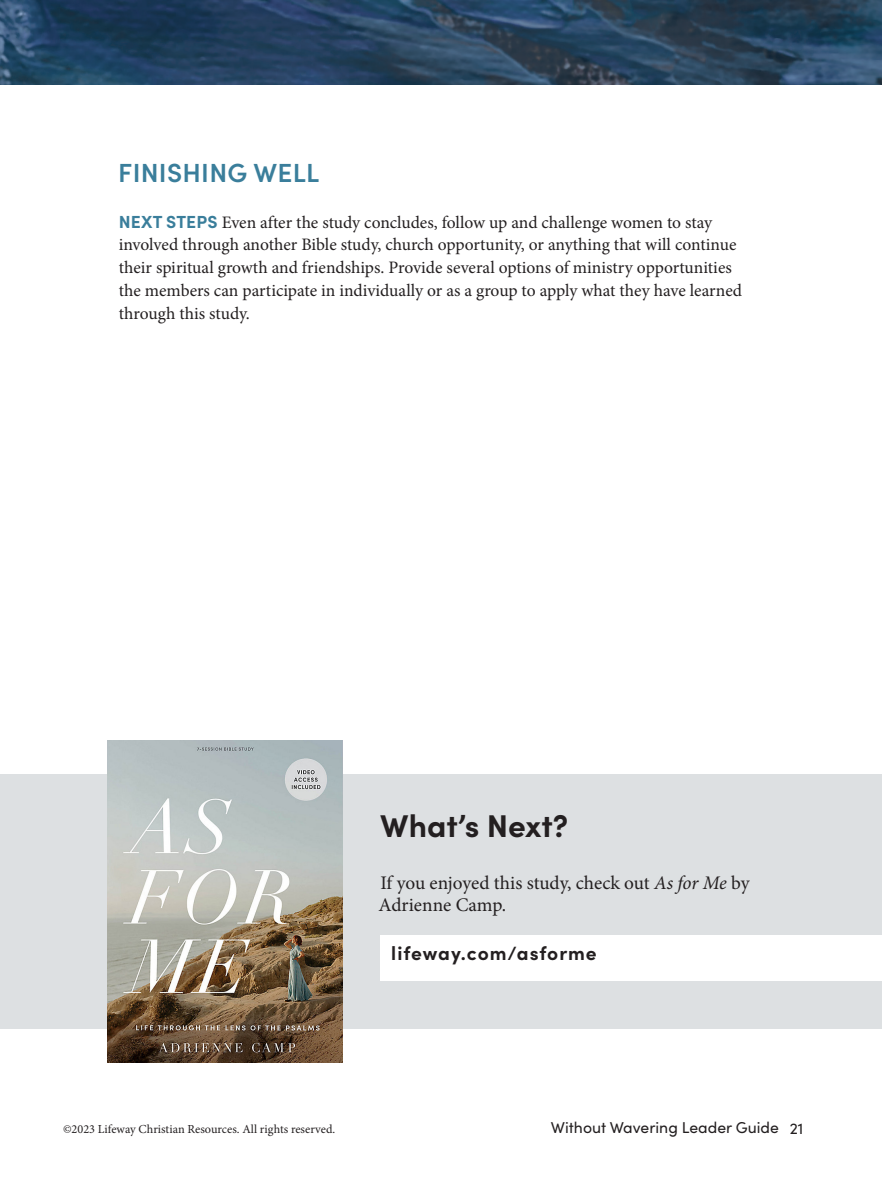
<style>
.page{position:relative;width:882px;height:1197px;background:#fff}
.page>*{position:absolute;margin:0;border:0;box-sizing:border-box;transform-origin:0 0}
.Sidebar_Body{font:700 31.5px "Sofia Pro";color:#231f20}
.Headline{font:600 26.25px "Sofia Pro";letter-spacing:.01em;color:#3a7e9b}
.Body_No_Indent{font:19.25px/22.8px "Minion Pro";letter-spacing:-.005em;color:#231f20}
.Sidebar_Body-2{font:700 19.25px "Sofia Pro";letter-spacing:.05em;color:#231f20}
.Body_No_Indent-2{font:17.5px/22.8px "Minion Pro";letter-spacing:-.005em;color:#231f20}
.t1{font:15.75px "Sofia Pro";color:#231f20}
.t2{font:12.25px "Minion Pro";color:#231f20}
.s1{font-family:"Sofia Pro";font-weight:700;color:#3a7e9b}
.s2{font-style:italic}
</style>
<div class="page">
<div style="left:0;top:774px;width:882px;height:254px;background:#dde0e2"></div>
<img style="left:107px;top:740px;width:236px;height:322px">
<div style="left:380px;top:935px;width:502px;height:46px;background:#fff"></div>
<img style="left:0;top:0;width:882px;height:84px">
<p class="Headline" style="left:118px;top:153px;width:203px">FINISHING WELL</p>
<p class="Body_No_Indent-2" style="left:119px;top:211px;width:625px"><span class="s1">NEXT STEPS</span> Even after the study concludes, follow up and challenge women to stay involved through another Bible study, church opportunity, or anything that will continue their spiritual growth and friendships. Provide several options of ministry opportunities the members can participate in individually or as a group to apply what they have learned through this study.</p>
<p class="Sidebar_Body" style="left:380px;top:801px;width:190px">What’s Next?</p>
<p class="Body_No_Indent" style="left:379px;top:871px;width:373px">If you enjoyed this study, check out <span class="s2">As for Me</span> by<br>Adrienne Camp.</p>
<p class="Sidebar_Body-2" style="left:391px;top:939px;width:207px">lifeway.com/asforme</p>
<p class="t2" style="left:63px;top:1121px;width:274px">©2023 Lifeway Christian Resources. All rights reserved.</p>
<p class="t1" style="left:551px;top:1116px;width:254px">Without Wavering Leader Guide 21</p>
</div>
